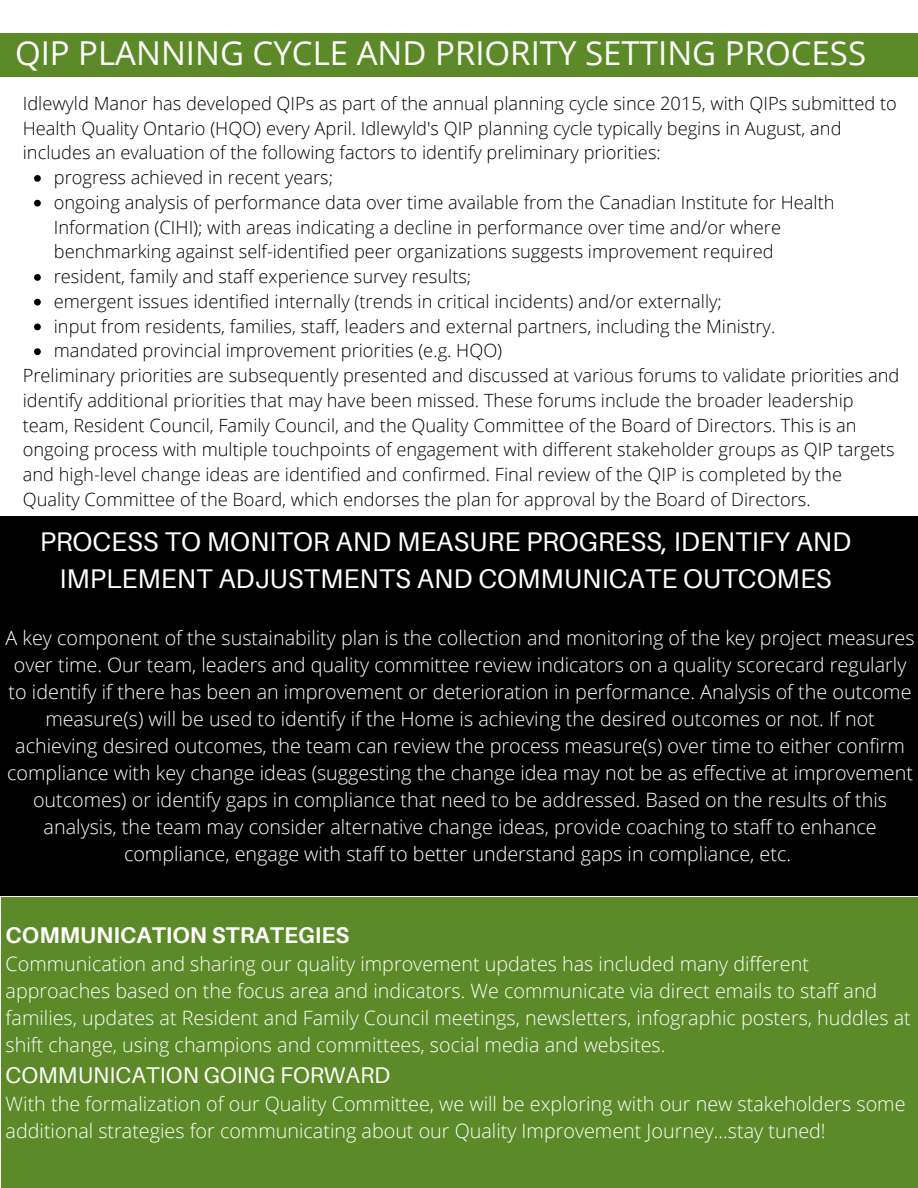
<style>
.page{position:relative;width:918px;height:1188px;background:#fff}
.page>*{position:absolute;margin:0;border:0;box-sizing:border-box;transform-origin:0 0}
.t1{font:33px "Open Sans";color:#fff}
.t2{font:27px/37.2px "Aileron";color:#fff;text-align:center}
.t3{font:22.8px "Aileron";color:#fff}
.t4{font:700 22.8px "Aileron";color:#fff}
.t5{font:300 19.8px/27px "Open Sans";color:#fff}
.t6{font:300 18.3px/24.8px "Open Sans";color:#000}
</style>
<div class="page">
<div style="left:0;top:33px;width:918px;height:43px;background:#5d8a28"></div>
<div style="left:0;top:594px;width:918px;height:301px;background:#000"></div>
<div style="left:1px;top:897px;width:917px;height:291px;background:#5d8a28"></div>
<svg style="left:34px;top:175px;width:7px;height:7px"></svg>
<svg style="left:34px;top:200px;width:7px;height:7px"></svg>
<svg style="left:34px;top:274px;width:7px;height:7px"></svg>
<svg style="left:34px;top:299px;width:7px;height:7px"></svg>
<svg style="left:34px;top:324px;width:7px;height:6px"></svg>
<svg style="left:34px;top:348px;width:7px;height:7px"></svg>
<div style="left:0;top:516px;width:918px;height:86px;background:#000"></div>
<p class="t1" style="left:15px;top:30px;width:853px">QIP PLANNING CYCLE AND PRIORITY SETTING PROCESS</p>
<p class="t6" style="left:23px;top:90px;width:876px">Idlewyld Manor has developed QIPs as part of the annual planning cycle since 2015, with QIPs submitted to<br>Health Quality Ontario (HQO) every April. Idlewyld's QIP planning cycle typically begins in August, and includes an evaluation of the following factors to identify preliminary priorities:</p>
<p class="t6" style="left:54px;top:165px;width:281px">progress achieved in recent years;</p>
<p class="t6" style="left:54px;top:189px;width:782px">ongoing analysis of performance data over time available from the Canadian Institute for Health<br>Information (CIHI); with areas indicating a decline in performance over time and/or where benchmarking against self-identified peer organizations suggests improvement required</p>
<p class="t6" style="left:54px;top:264px;width:419px">resident, family and staff experience survey results;</p>
<p class="t6" style="left:54px;top:288px;width:670px">emergent issues identified internally (trends in critical incidents) and/or externally;</p>
<p class="t6" style="left:54px;top:313px;width:723px">input from residents, families, staff, leaders and external partners, including the Ministry.</p>
<p class="t6" style="left:54px;top:338px;width:450px">mandated provincial improvement priorities (e.g. HQO)</p>
<p class="t6" style="left:23px;top:363px;width:878px">Preliminary priorities are subsequently presented and discussed at various forums to validate priorities and identify additional priorities that may have been missed. These forums include the broader leadership team, Resident Council, Family Council, and the Quality Committee of the Board of Directors. This is an ongoing process with multiple touchpoints of engagement with different stakeholder groups as QIP targets and high-level change ideas are identified and confirmed. Final review of the QIP is completed by the Quality Committee of the Board, which endorses the plan for approval by the Board of Directors.</p>
<p class="t2" style="left:40px;top:522px;width:813px">PROCESS TO MONITOR AND MEASURE PROGRESS, IDENTIFY AND<br>IMPLEMENT ADJUSTMENTS AND COMMUNICATE OUTCOMES</p>
<p class="t5" style="left:6px;top:623px;width:911px;text-align:center">A key component of the sustainability plan is the collection and monitoring of the key project measures over time. Our team, leaders and quality committee review indicators on a quality scorecard regularly to identify if there has been an improvement or deterioration in performance. Analysis of the outcome measure(s) will be used to identify if the Home is achieving the desired outcomes or not. If not achieving desired outcomes, the team can review the process measure(s) over time to either confirm compliance with key change ideas (suggesting the change idea may not be as effective at improvement outcomes) or identify gaps in compliance that need to be addressed. Based on the results of this analysis, the team may consider alternative change ideas, provide coaching to staff to enhance compliance, engage with staff to better understand gaps in compliance, etc.</p>
<p class="t4" style="left:6px;top:921px;width:345px">COMMUNICATION STRATEGIES</p>
<p class="t5" style="left:6px;top:950px;width:907px">Communication and sharing our quality improvement updates has included many different approaches based on the focus area and indicators. We communicate via direct emails to staff and families, updates at Resident and Family Council meetings, newsletters, infographic posters, huddles at shift change, using champions and committees, social media and websites.</p>
<p class="t3" style="left:6px;top:1060px;width:386px">COMMUNICATION GOING FORWARD</p>
<p class="t5" style="left:6px;top:1090px;width:901px">With the formalization of our Quality Committee, we will be exploring with our new stakeholders some additional strategies for communicating about our Quality Improvement Journey...stay tuned!</p>
</div>
